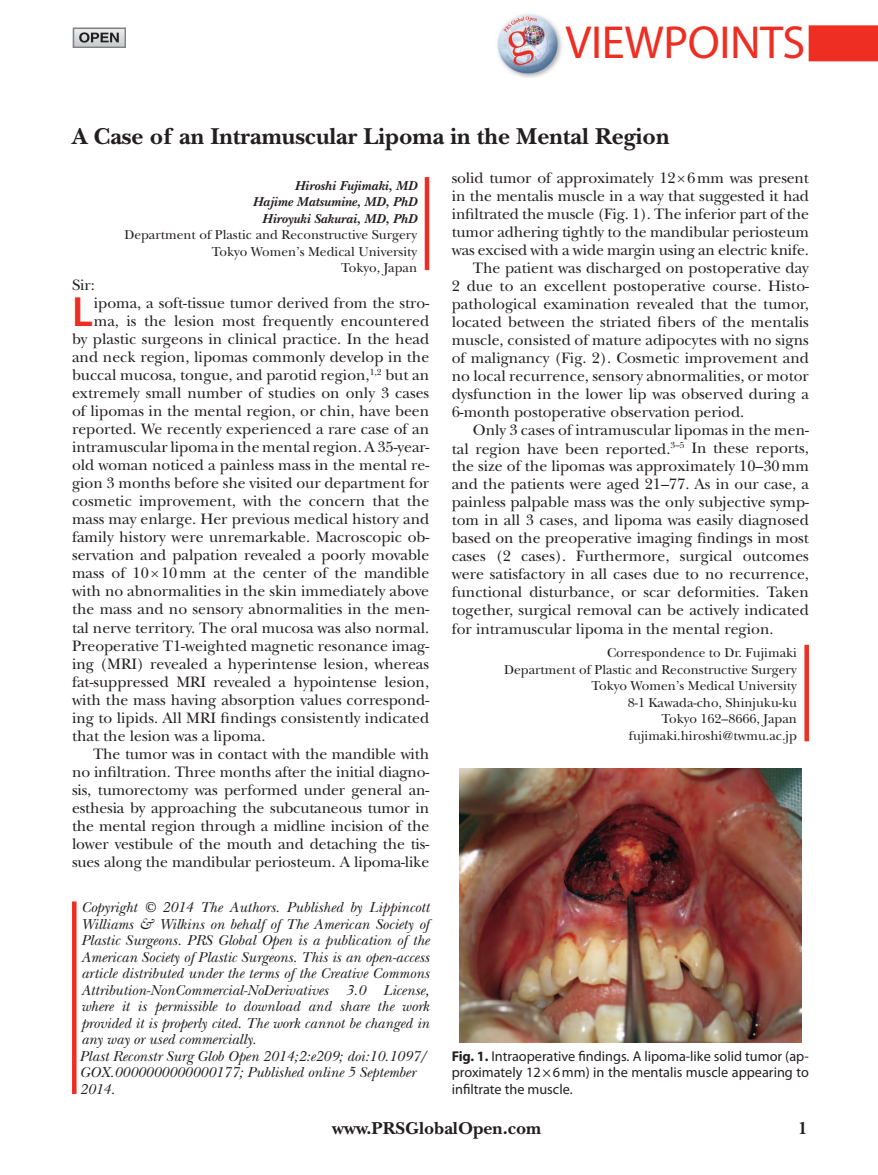
<style>
.page{position:relative;width:878px;height:1175px;background:#fff}
.page>*{position:absolute;margin:0;border:0;box-sizing:border-box;transform-origin:0 0}
.t1{font:46.5px "Myriad Pro";letter-spacing:-.01em;color:#ee2e22}
.t2{font:600 42.45px "Myriad Pro";color:#ee2e22}
.t3{font:700 24px "New Baskerville";color:#231f20}
.t4{font:700 18px "New Baskerville";color:#231f20}
.t5{font:15.75px "New Baskerville";color:#231f20}
.t6{font:italic 15px/16.5px "New Baskerville";color:#231f20}
.t7{font:14.25px/16.5px "Myriad Pro";color:#231f20;text-align:justify}
.t8{font:13.5px/16.5px "New Baskerville";color:#231f20;text-align:right}
.t9{font:italic 700 13.5px/16.5px "New Baskerville";color:#231f20;text-align:right}
.s1{font-weight:700}
</style>
<div class="page">
<img style="left:497px;top:12px;width:65px;height:66px">
<div style="left:73px;top:28px;width:52px;height:20px;border:2px solid #808285"></div>
<svg style="left:79px;top:32px;width:40px;height:11px"></svg>
<div style="left:424px;top:177px;width:5px;height:93px;background:#ee2e22"></div>
<svg style="left:804px;top:645px;width:4px;height:96px"></svg>
<hr style="left:72px;top:901px;width:4px;height:192px;background:#ee2e22">
<img style="left:459px;top:768px;width:342px;height:274px">
<div style="left:808px;top:25px;width:69px;height:36px;background:#ee2e22"></div>
<h1 class="t1" style="left:565px;top:14px;width:241px">Viewpoints</h1>
<h3 class="t3" style="left:72px;top:122px;width:599px">A Case of an Intramuscular Lipoma in the Mental Region</h3>
<p class="t9" style="left:253px;top:177px;width:166px">Hiroshi Fujimaki, MD<br>Hajime Matsumine, MD, PhD<br>Hiroyuki Sakurai, MD, PhD</p>
<p class="t8" style="left:124px;top:227px;width:294px">Department of Plastic and Reconstructive Surgery<br>Tokyo Women’s Medical University<br>Tokyo, Japan</p>
<p class="t5" style="left:72px;top:276px;width:24px">Sir:</p>
<h2 class="t2" style="left:72px;top:285px;width:22px">L</h2>
<p class="t5" style="left:94px;top:294px;width:337px">ipoma, a soft-tissue tumor derived from the stro-</p>
<p class="t5" style="left:94px;top:312px;width:337px">ma, is the lesion most frequently encountered</p>
<p class="t5" style="left:72px;top:330px;width:359px">by plastic surgeons in clinical practice. In the head</p>
<p class="t5" style="left:72px;top:348px;width:358px">and neck region, lipomas commonly develop in the</p>
<p class="t5" style="left:72px;top:366px;width:358px">buccal mucosa, tongue, and parotid region,<sup>1,2</sup> but an</p>
<p class="t5" style="left:72px;top:384px;width:359px">extremely small number of studies on only 3 cases</p>
<p class="t5" style="left:72px;top:402px;width:359px">of lipomas in the mental region, or chin, have been</p>
<p class="t5" style="left:72px;top:420px;width:358px">reported. We recently experienced a rare case of an</p>
<p class="t5" style="left:72px;top:438px;width:358px">intramuscular lipoma in the mental region. A 35-year-</p>
<p class="t5" style="left:72px;top:456px;width:359px">old woman noticed a painless mass in the mental re-</p>
<p class="t5" style="left:72px;top:474px;width:359px">gion 3 months before she visited our department for</p>
<p class="t5" style="left:72px;top:492px;width:359px">cosmetic improvement, with the concern that the</p>
<p class="t5" style="left:72px;top:510px;width:359px">mass may enlarge. Her previous medical history and</p>
<p class="t5" style="left:72px;top:528px;width:358px">family history were unremarkable. Macroscopic ob-</p>
<p class="t5" style="left:72px;top:546px;width:359px">servation and palpation revealed a poorly movable</p>
<p class="t5" style="left:72px;top:564px;width:359px">mass of 10×10mm at the center of the mandible</p>
<p class="t5" style="left:72px;top:582px;width:358px">with no abnormalities in the skin immediately above</p>
<p class="t5" style="left:72px;top:600px;width:359px">the mass and no sensory abnormalities in the men-</p>
<p class="t5" style="left:72px;top:618px;width:359px">tal nerve territory. The oral mucosa was also normal.</p>
<p class="t5" style="left:72px;top:636px;width:359px">Preoperative T1-weighted magnetic resonance imag-</p>
<p class="t5" style="left:72px;top:654px;width:358px">ing (MRI) revealed a hyperintense lesion, whereas</p>
<p class="t5" style="left:72px;top:672px;width:358px">fat-suppressed MRI revealed a hypointense lesion,</p>
<p class="t5" style="left:72px;top:690px;width:358px">with the mass having absorption values correspond-</p>
<p class="t5" style="left:72px;top:708px;width:359px">ing to lipids. All MRI findings consistently indicated</p>
<p class="t5" style="left:72px;top:726px;width:195px">that the lesion was a lipoma.</p>
<p class="t5" style="left:93px;top:744px;width:337px">The tumor was in contact with the mandible with</p>
<p class="t5" style="left:72px;top:762px;width:359px">no infiltration. Three months after the initial diagno-</p>
<p class="t5" style="left:72px;top:780px;width:359px">sis, tumorectomy was performed under general an-</p>
<p class="t5" style="left:72px;top:798px;width:359px">esthesia by approaching the subcutaneous tumor in</p>
<p class="t5" style="left:72px;top:816px;width:359px">the mental region through a midline incision of the</p>
<p class="t5" style="left:72px;top:834px;width:358px">lower vestibule of the mouth and detaching the tis-</p>
<p class="t5" style="left:72px;top:852px;width:358px">sues along the mandibular periosteum. A lipoma-like</p>
<p class="t6" style="left:80px;top:899px;width:351px">Copyright © 2014 The Authors. Published by Lippincott Williams &amp; Wilkins on behalf of The American Society of Plastic Surgeons. PRS Global Open is a publication of the American Society of Plastic Surgeons. This is an open-access article distributed under the terms of the Creative Commons Attribution-NonCommercial-NoDerivatives 3.0 License, where it is permissible to download and share the work provided it is properly cited. The work cannot be changed in any way or used commercially.<br>Plast Reconstr Surg Glob Open 2014;2:e209; doi:10.1097/ GOX.0000000000000177; Published online 5 September 2014.</p>
<p class="t5" style="left:451px;top:169px;width:359px">solid tumor of approximately 12×6mm was present</p>
<p class="t5" style="left:451px;top:187px;width:359px">in the mentalis muscle in a way that suggested it had</p>
<p class="t5" style="left:451px;top:205px;width:358px">infiltrated the muscle (Fig. 1). The inferior part of the</p>
<p class="t5" style="left:451px;top:223px;width:358px">tumor adhering tightly to the mandibular periosteum</p>
<p class="t5" style="left:451px;top:241px;width:358px">was excised with a wide margin using an electric knife.</p>
<p class="t5" style="left:472px;top:259px;width:337px">The patient was discharged on postoperative day</p>
<p class="t5" style="left:451px;top:277px;width:359px">2 due to an excellent postoperative course. Histo-</p>
<p class="t5" style="left:451px;top:295px;width:358px">pathological examination revealed that the tumor,</p>
<p class="t5" style="left:451px;top:313px;width:359px">located between the striated fibers of the mentalis</p>
<p class="t5" style="left:451px;top:331px;width:358px">muscle, consisted of mature adipocytes with no signs</p>
<p class="t5" style="left:451px;top:349px;width:358px">of malignancy (Fig. 2). Cosmetic improvement and</p>
<p class="t5" style="left:451px;top:367px;width:358px">no local recurrence, sensory abnormalities, or motor</p>
<p class="t5" style="left:451px;top:385px;width:359px">dysfunction in the lower lip was observed during a</p>
<p class="t5" style="left:451px;top:403px;width:294px">6-month postoperative observation period.</p>
<p class="t5" style="left:472px;top:421px;width:337px">Only 3 cases of intramuscular lipomas in the men-</p>
<p class="t5" style="left:451px;top:439px;width:358px">tal region have been reported.<sup>3–5</sup> In these reports,</p>
<p class="t5" style="left:451px;top:457px;width:359px">the size of the lipomas was approximately 10–30mm</p>
<p class="t5" style="left:451px;top:475px;width:359px">and the patients were aged 21–77. As in our case, a</p>
<p class="t5" style="left:451px;top:493px;width:359px">painless palpable mass was the only subjective symp-</p>
<p class="t5" style="left:451px;top:511px;width:358px">tom in all 3 cases, and lipoma was easily diagnosed</p>
<p class="t5" style="left:451px;top:529px;width:359px">based on the preoperative imaging findings in most</p>
<p class="t5" style="left:451px;top:547px;width:358px">cases (2 cases). Furthermore, surgical outcomes</p>
<p class="t5" style="left:451px;top:565px;width:359px">were satisfactory in all cases due to no recurrence,</p>
<p class="t5" style="left:451px;top:583px;width:358px">functional disturbance, or scar deformities. Taken</p>
<p class="t5" style="left:451px;top:601px;width:358px">together, surgical removal can be actively indicated</p>
<p class="t5" style="left:451px;top:619px;width:323px">for intramuscular lipoma in the mental region.</p>
<p class="t8" style="left:504px;top:644px;width:294px">Correspondence to Dr. Fujimaki<br>Department of Plastic and Reconstructive Surgery Tokyo Women’s Medical University<br>8-1 Kawada-cho, Shinjuku-ku<br>Tokyo 162–8666, Japan fujimaki.hiroshi@twmu.ac.jp</p>
<p class="t7" style="left:452px;top:1047px;width:359px"><span class="s1">Fig. 1.</span> Intraoperative findings. A lipoma-like solid tumor (ap&shy;proximately 12×6mm) in the mentalis muscle appearing to infiltrate the muscle.</p>
<p class="t4" style="left:332px;top:1118px;width:210px">www.PRSGlobalOpen.com</p>
<p class="t4" style="left:798px;top:1118px;width:11px">1</p>
</div>
